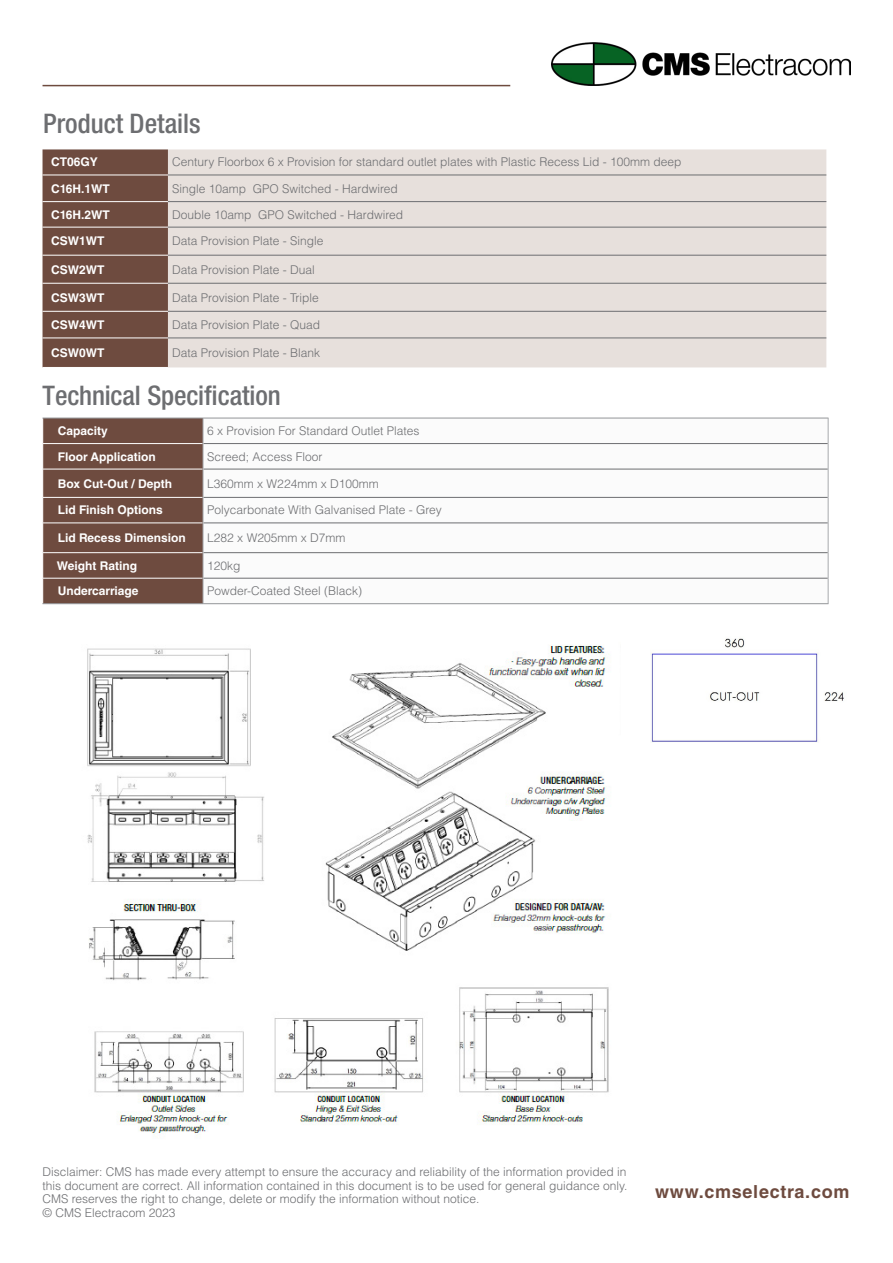
<style>
.page{position:relative;width:893px;height:1263px;background:#fff}
.page>*{position:absolute;margin:0;border:0;box-sizing:border-box;transform-origin:0 0}
.t1{font:500 condensed 27px "Helvetica Neue LT Std";color:#6d6e71}
.t2{font:700 18px "Helvetica LT Std";letter-spacing:.04em;color:#6e4b3f}
.t3{font:300 12px/13.5px "Helvetica LT Std";color:#6d6e71}
.t4{font:700 12px "Helvetica LT Std";color:#fff}
</style>
<div class="page">
<img style="left:552px;top:42px;width:298px;height:43px">
<hr style="left:43px;top:85px;width:467px;height:1px;background:#6e4b3f">
<div style="left:43px;top:149px;width:125px;height:218px;background:#6e4b3f"></div>
<div style="left:168px;top:149px;width:658px;height:218px;background:#e7e0dc"></div>
<hr style="left:168px;top:175px;width:658px;height:1px;background:#6d6e71">
<hr style="left:168px;top:201px;width:658px;height:1px;background:#6d6e71">
<hr style="left:168px;top:227px;width:658px;height:1px;background:#6d6e71">
<hr style="left:168px;top:255px;width:658px;height:1px;background:#6d6e71">
<hr style="left:168px;top:283px;width:658px;height:1px;background:#6d6e71">
<hr style="left:168px;top:311px;width:658px;height:1px;background:#6d6e71">
<hr style="left:168px;top:338px;width:658px;height:1px;background:#6d6e71">
<hr style="left:43px;top:175px;width:125px;height:1px;background:#fff">
<hr style="left:43px;top:201px;width:125px;height:1px;background:#fff">
<hr style="left:43px;top:227px;width:125px;height:1px;background:#fff">
<hr style="left:43px;top:255px;width:125px;height:1px;background:#fff">
<hr style="left:43px;top:283px;width:125px;height:1px;background:#fff">
<hr style="left:43px;top:311px;width:125px;height:1px;background:#fff">
<hr style="left:43px;top:338px;width:125px;height:1px;background:#fff">
<svg style="left:204px;top:419px;width:624px;height:184px"></svg>
<hr style="left:203px;top:443px;width:625px;height:1px;background:#6d6e71">
<hr style="left:203px;top:469px;width:625px;height:1px;background:#6d6e71">
<hr style="left:203px;top:497px;width:625px;height:1px;background:#6d6e71">
<hr style="left:203px;top:523px;width:625px;height:1px;background:#6d6e71">
<hr style="left:203px;top:552px;width:625px;height:1px;background:#6d6e71">
<hr style="left:203px;top:578px;width:625px;height:1px;background:#6d6e71">
<svg style="left:828px;top:418px;width:1px;height:105px"></svg>
<hr style="left:828px;top:523px;width:1px;height:30px;background:#a7a9ac">
<svg style="left:828px;top:553px;width:1px;height:50px"></svg>
<svg style="left:42px;top:418px;width:162px;height:186px;background:#745347"></svg>
<hr style="left:43px;top:418px;width:160px;height:1px;background:#939598">
<hr style="left:203px;top:418px;width:625px;height:1px;background:#939598">
<hr style="left:43px;top:603px;width:160px;height:1px;background:#939598">
<hr style="left:203px;top:603px;width:625px;height:1px;background:#939598">
<img style="left:87px;top:645px;width:523px;height:493px">
<img style="left:651px;top:638px;width:193px;height:104px">
<h1 class="t1" style="left:43px;top:107px;width:159px">Product Details</h1>
<p class="t4" style="left:51px;top:155px;width:48px">CT06GY</p>
<p class="t3" style="left:172px;top:155px;width:511px">Century Floorbox 6 x Provision for standard outlet plates with Plastic Recess Lid - 100mm deep</p>
<p class="t4" style="left:51px;top:181px;width:60px">C16H.1WT</p>
<p class="t3" style="left:172px;top:181px;width:227px">Single 10amp GPO Switched - Hardwired</p>
<p class="t4" style="left:51px;top:207px;width:60px">C16H.2WT</p>
<p class="t3" style="left:172px;top:208px;width:232px">Double 10amp GPO Switched - Hardwired</p>
<p class="t4" style="left:51px;top:234px;width:55px">CSW1WT</p>
<p class="t3" style="left:172px;top:234px;width:153px">Data Provision Plate - Single</p>
<p class="t4" style="left:51px;top:262px;width:55px">CSW2WT</p>
<p class="t3" style="left:172px;top:262px;width:144px">Data Provision Plate - Dual</p>
<p class="t4" style="left:51px;top:290px;width:55px">CSW3WT</p>
<p class="t3" style="left:172px;top:290px;width:148px">Data Provision Plate - Triple</p>
<p class="t4" style="left:51px;top:317px;width:55px">CSW4WT</p>
<p class="t3" style="left:172px;top:318px;width:149px">Data Provision Plate - Quad</p>
<p class="t4" style="left:51px;top:345px;width:55px">CSW0WT</p>
<p class="t3" style="left:172px;top:346px;width:149px">Data Provision Plate - Blank</p>
<h1 class="t1" style="left:43px;top:379px;width:240px">Technical Specification</h1>
<p class="t4" style="left:58px;top:424px;width:52px">Capacity</p>
<p class="t3" style="left:207px;top:424px;width:214px">6 x Provision For Standard Outlet Plates</p>
<p class="t4" style="left:58px;top:449px;width:100px">Floor Application</p>
<p class="t3" style="left:207px;top:449px;width:117px">Screed; Access Floor</p>
<p class="t4" style="left:58px;top:476px;width:116px">Box Cut-Out / Depth</p>
<p class="t3" style="left:207px;top:476px;width:173px">L360mm x W224mm x D100mm</p>
<p class="t4" style="left:58px;top:503px;width:107px">Lid Finish Options</p>
<p class="t3" style="left:207px;top:503px;width:236px">Polycarbonate With Galvanised Plate - Grey</p>
<p class="t4" style="left:58px;top:530px;width:129px">Lid Recess Dimension</p>
<p class="t3" style="left:207px;top:531px;width:140px">L282 x W205mm x D7mm</p>
<p class="t4" style="left:57px;top:558px;width:82px">Weight Rating</p>
<p class="t3" style="left:207px;top:559px;width:35px">120kg</p>
<p class="t4" style="left:58px;top:584px;width:82px">Undercarriage</p>
<p class="t3" style="left:207px;top:584px;width:156px">Powder-Coated Steel (Black)</p>
<p class="t3" style="left:43px;top:1165px;width:586px">Disclaimer: CMS has made every attempt to ensure the accuracy and reliability of the information provided in this document are correct. All information contained in this document is to be used for general guidance only.<br>CMS reserves the right to change, delete or modify the information without notice.<br>© CMS Electracom 2023</p>
<h2 class="t2" style="left:655px;top:1181px;width:196px">www.cmselectra.com</h2>
</div>
